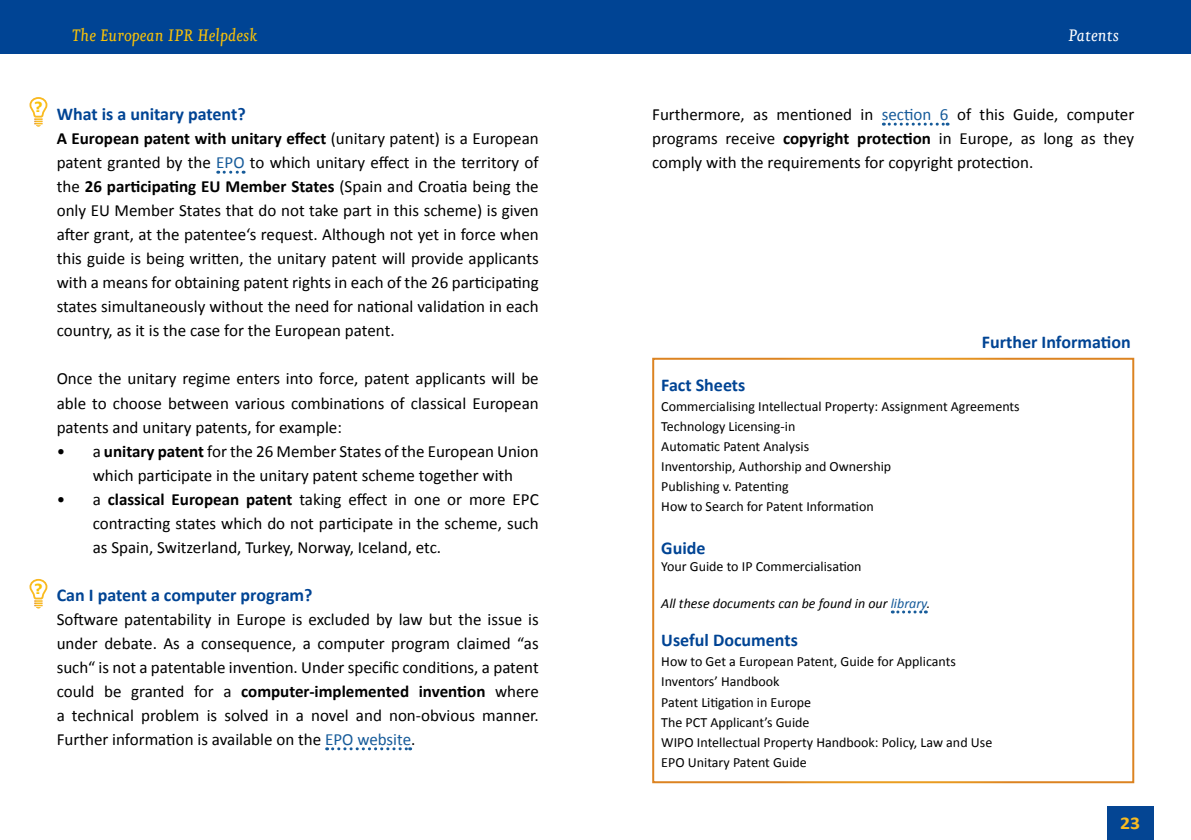
<style>
.page{position:relative;width:1191px;height:840px;background:#fff}
.page>*{position:absolute;margin:0;border:0;box-sizing:border-box;transform-origin:0 0}
.t1{font:italic 20px "Eureka";color:#fac207}
.t2{font:italic 20px "Eureka";color:#fff}
.t3{font:700 18px "Calibri";color:#004494}
.t4{font:700 18px "Calibri";color:#fabc20;scale:1.1 1}
.t5{font:17px/24px "Calibri";color:#000;text-align:justify}
.t6{font:14px/20px "Calibri";color:#000}
.t7{font:italic 14px "Calibri";color:#000}
.t8{font:700 14px "Verdana";color:#fac207}
.s1{font-weight:700}
.s2{color:#165b9a}
</style>
<div class="page">
<div style="left:1107px;top:806px;width:47px;height:33px;background:#044593"></div>
<div style="left:0;top:0;width:1191px;height:54px;background:#004494"></div>
<svg style="left:218px;top:171px;width:26px;height:3px"></svg>
<svg style="left:327px;top:747px;width:84px;height:3px"></svg>
<svg style="left:883px;top:123px;width:65px;height:3px"></svg>
<svg style="left:892px;top:610px;width:34px;height:3px"></svg>
<div style="left:652px;top:357px;width:482px;height:425px;border:2px solid #fff"></div>
<svg style="left:29px;top:97px;width:19px;height:30px"></svg>
<svg style="left:29px;top:578px;width:19px;height:30px"></svg>
<p class="t1" style="left:72px;top:27px;width:187px">The European IPR Helpdesk</p>
<p class="t2" style="left:1068px;top:27px;width:52px">Patents</p>
<p class="t8" style="left:34px;top:97px;width:10px">?</p>
<p class="t8" style="left:34px;top:579px;width:10px">?</p>
<p class="t3" style="left:57px;top:101px;width:190px">What is a unitary patent?</p>
<p class="t5" style="left:57px;top:126px;width:483px"><span class="s1">A European patent with unitary effect</span> (unitary patent) is a European patent granted by the <span class="s2">EPO</span> to which unitary effect in the territory of the <span class="s1">26 participating EU Member States</span> (Spain and Croatia being the only EU Member States that do not take part in this scheme) is given after grant, at the patentee‘s request. Although not yet in force when this guide is being written, the unitary patent will provide applicants with a means for obtaining patent rights in each of the 26 participating states simultaneously without the need for national validation in each country, as it is the case for the European patent.</p>
<p class="t5" style="left:57px;top:366px;width:483px">Once the unitary regime enters into force, patent applicants will be able to choose between various combinations of classical European patents and unitary patents, for example:</p>
<p class="t5" style="left:93px;top:438px;width:447px;text-indent:-36px">• a <span class="s1">unitary patent</span> for the 26 Member States of the European Union which participate in the unitary patent scheme together with</p>
<p class="t5" style="left:93px;top:486px;width:447px;text-indent:-36px">• a <span class="s1">classical European patent</span> taking effect in one or more EPC contracting states which do not participate in the scheme, such as Spain, Switzerland, Turkey, Norway, Iceland, etc.</p>
<p class="t3" style="left:57px;top:581px;width:257px">Can I patent a computer program?</p>
<p class="t5" style="left:57px;top:606px;width:483px">Software patentability in Europe is excluded by law but the issue is under debate. As a consequence, a computer program claimed “as such“ is not a patentable invention. Under specific conditions, a patent could be granted for a <span class="s1">computer-implemented invention</span> where a technical problem is solved in a novel and non-obvious manner.<br>Further information is available on the <span class="s2">EPO website</span>.</p>
<p class="t5" style="left:652px;top:102px;width:483px">Furthermore, as mentioned in <span class="s2">section 6</span> of this Guide, computer programs receive <span class="s1">copyright protection</span> in Europe, as long as they comply with the requirements for copyright protection.</p>
<p class="t3" style="left:981px;top:329px;width:150px">Further Information</p>
<p class="t3" style="left:661px;top:372px;width:86px">Fact Sheets</p>
<p class="t6" style="left:661px;top:395px;width:360px">Commercialising Intellectual Property: Assignment Agreements Technology Licensing-in<br>Automatic Patent Analysis<br>Inventorship, Authorship and Ownership<br>Publishing v. Patenting<br>How to Search for Patent Information</p>
<p class="t3" style="left:661px;top:535px;width:46px">Guide</p>
<p class="t6" style="left:661px;top:555px;width:202px">Your Guide to IP Commercialisation</p>
<p class="t7" style="left:661px;top:593px;width:271px">All these documents can be found in our <span class="s2">library</span>.</p>
<p class="t3" style="left:661px;top:627px;width:138px">Useful Documents</p>
<p class="t6" style="left:661px;top:651px;width:332px">How to Get a European Patent, Guide for Applicants Inventors’ Handbook<br>Patent Litigation in Europe<br>The PCT Applicant’s Guide<br>WIPO Intellectual Property Handbook: Policy, Law and Use EPO Unitary Patent Guide</p>
<p class="t4" style="left:1120px;top:809px;width:20px">23</p>
</div>
